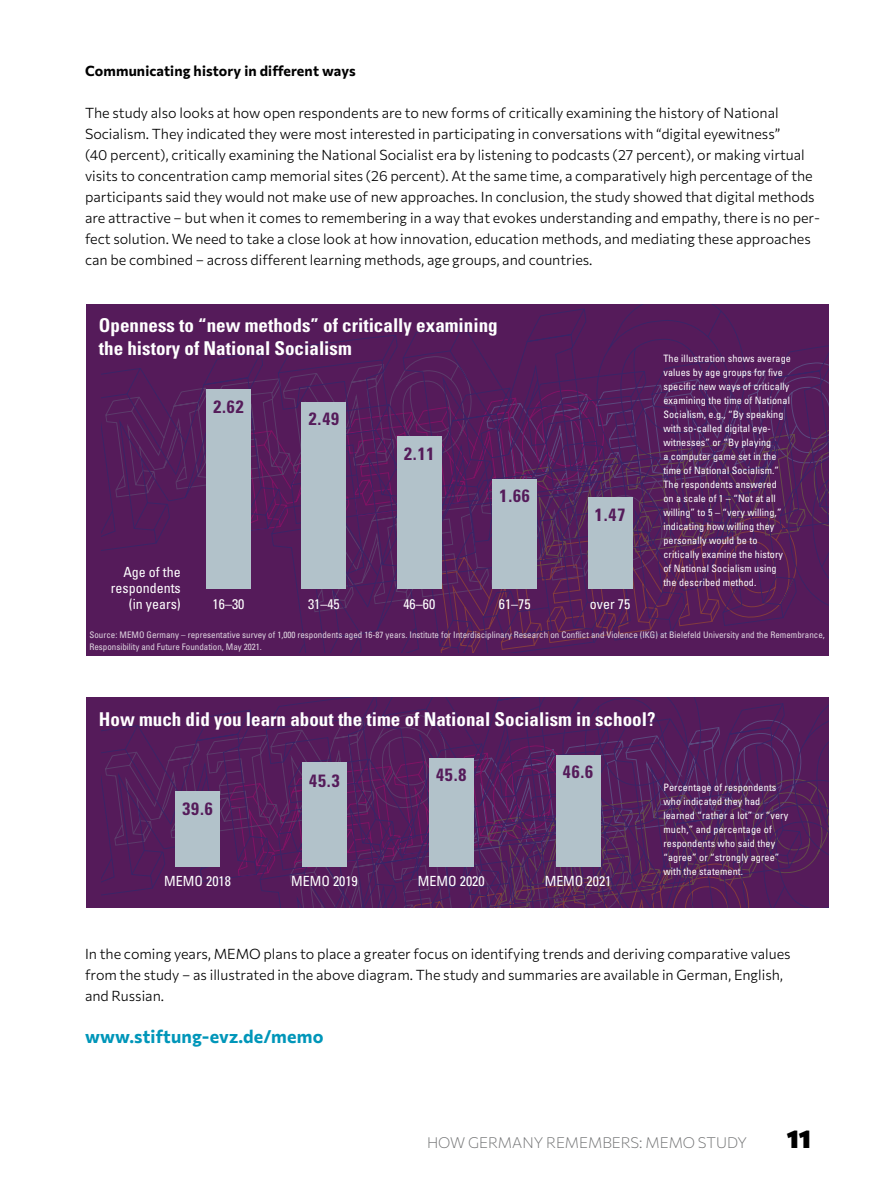
<style>
.page{position:relative;width:893px;height:1191px;background:#fff}
.page>*{position:absolute;margin:0;border:0;box-sizing:border-box;transform-origin:0 0}
.t1{font:900 25.2px "Commissioner";color:#000}
.t2{font:700 condensed 19.05px/22.8px "Univers";color:#fff}
.t3{font:700 18px "Commissioner";letter-spacing:.01em;color:#0096b9}
.t4{font:700 condensed 17.85px "Univers";letter-spacing:.05em;color:#551b5a}
.t5{font:200 15px "Commissioner";color:#707172}
.t6{font:300 14.25px/21px "Commissioner";color:#000}
.t7{font:700 14.25px "Commissioner";letter-spacing:.01em;color:#000}
.t8{font:condensed 13.95px/15.9px "Univers";color:#fff;text-align:right}
.t9{font:condensed 10.2px/14px "Univers";letter-spacing:.01em;color:#fff}
.t10{font:condensed 9px/11.7px "Univers";color:#e0d6e1}
</style>
<div class="page">
<div style="left:86px;top:304px;width:743px;height:351px;background:#551b5a"></div>
<svg style="left:102px;top:304px;width:633px;height:247px"></svg>
<svg style="left:270px;top:426px;width:559px;height:227px"></svg>
<svg style="left:327px;top:330px;width:502px;height:258px"></svg>
<div style="left:86px;top:697px;width:743px;height:210px;background:#551b5a"></div>
<svg style="left:102px;top:701px;width:210px;height:194px"></svg>
<svg style="left:259px;top:779px;width:53px;height:128px"></svg>
<svg style="left:312px;top:697px;width:517px;height:210px"></svg>
<div style="left:206px;top:390px;width:45px;height:199px;background:#b2c2ca"></div>
<div style="left:302px;top:402px;width:44px;height:187px;background:#b2c2ca"></div>
<div style="left:397px;top:437px;width:45px;height:152px;background:#b2c2ca"></div>
<div style="left:492px;top:479px;width:45px;height:110px;background:#b2c2ca"></div>
<div style="left:588px;top:497px;width:44px;height:92px;background:#b2c2ca"></div>
<div style="left:556px;top:755px;width:44px;height:111px;background:#b2c2ca"></div>
<div style="left:429px;top:758px;width:44px;height:108px;background:#b2c2ca"></div>
<div style="left:302px;top:762px;width:45px;height:104px;background:#b2c2ca"></div>
<div style="left:175px;top:791px;width:45px;height:75px;background:#b2c2ca"></div>
<p class="t7" style="left:85px;top:59px;width:272px">Communicating history in different ways</p>
<p class="t6" style="left:85px;top:102px;width:737px">The study also looks at how open respondents are to new forms of critically examining the history of National Socialism. They indicated they were most interested in participating in conversations with “digital eyewitness”<br>(40 percent), critically examining the National Socialist era by listening to podcasts (27 percent), or making virtual visits to concentration camp memorial sites (26 percent). At the same time, a comparatively high percentage of the participants said they would not make use of new approaches. In conclusion, the study showed that digital methods are attractive – but when it comes to remembering in a way that evokes understanding and empathy, there is no per&shy;fect solution. We need to take a close look at how innovation, education methods, and mediating these approaches can be combined – across different learning methods, age groups, and countries.</p>
<h2 class="t2" style="left:99px;top:313px;width:400px">Openness to “new methods” of critically examining the history of National Socialism</h2>
<p class="t4" style="left:213px;top:396px;width:32px">2.62</p>
<p class="t8" style="left:111px;top:564px;width:71px">Age of the respondents (in years)</p>
<p class="t8" style="left:213px;top:595px;width:33px">16–30</p>
<p class="t4" style="left:309px;top:408px;width:32px">2.49</p>
<p class="t8" style="left:308px;top:595px;width:33px">31–45</p>
<p class="t4" style="left:404px;top:443px;width:32px">2.11</p>
<p class="t8" style="left:403px;top:595px;width:33px">46–60</p>
<p class="t4" style="left:500px;top:485px;width:32px">1.66</p>
<p class="t8" style="left:499px;top:595px;width:33px">61–75</p>
<p class="t4" style="left:595px;top:503px;width:32px">1.47</p>
<p class="t8" style="left:590px;top:595px;width:42px">over 75</p>
<p class="t9" style="left:663px;top:351px;width:129px">The illustration shows average values by age groups for five specific new ways of critically examining the time of National<br>Socialism, e.g., “By speaking with so-called digital eye&shy;witnesses” or “By playing<br>a computer game set in the time of National Socialism.”<br>The respondents answered<br>on a scale of 1 – “Not at all willing” to 5 – “very willing,” indicating how willing they personally would be to critically examine the history of National Socialism using the described method.</p>
<p class="t10" style="left:89px;top:629px;width:737px">Source: MEMO Germany – representative survey of 1,000 respondents aged 16-87 years. Institute for Interdisciplinary Research on Conflict and Violence (IKG) at Bielefeld University and the Remembrance,<br>Responsibility and Future Foundation, May 2021.</p>
<h2 class="t2" style="left:99px;top:707px;width:558px">How much did you learn about the time of National Socialism in school?</h2>
<p class="t4" style="left:182px;top:797px;width:32px">39.6</p>
<p class="t8" style="left:164px;top:872px;width:68px">MEMO 2018</p>
<p class="t4" style="left:309px;top:769px;width:32px">45.3</p>
<p class="t8" style="left:291px;top:872px;width:68px">MEMO 2019</p>
<p class="t4" style="left:436px;top:764px;width:32px">45.8</p>
<p class="t8" style="left:418px;top:872px;width:68px">MEMO 2020</p>
<p class="t4" style="left:563px;top:761px;width:32px">46.6</p>
<p class="t8" style="left:545px;top:872px;width:68px">MEMO 2021</p>
<p class="t9" style="left:663px;top:780px;width:126px">Percentage of respondents who indicated they had learned “rather a lot” or “very much,” and percentage of respondents who said they “agree” or “strongly agree” with the statement.</p>
<p class="t6" style="left:85px;top:942px;width:707px">In the coming years, MEMO plans to place a greater focus on identifying trends and deriving comparative values from the study – as illustrated in the above diagram. The study and summaries are available in German, English, and Russian.</p>
<p class="t3" style="left:85px;top:1021px;width:240px">www.stiftung-evz.de/memo</p>
<p class="t5" style="left:427px;top:1130px;width:320px">HOW GERMANY REMEMBERS: MEMO STUDY</p>
<h1 class="t1" style="left:787px;top:1117px;width:26px">11</h1>
</div>
